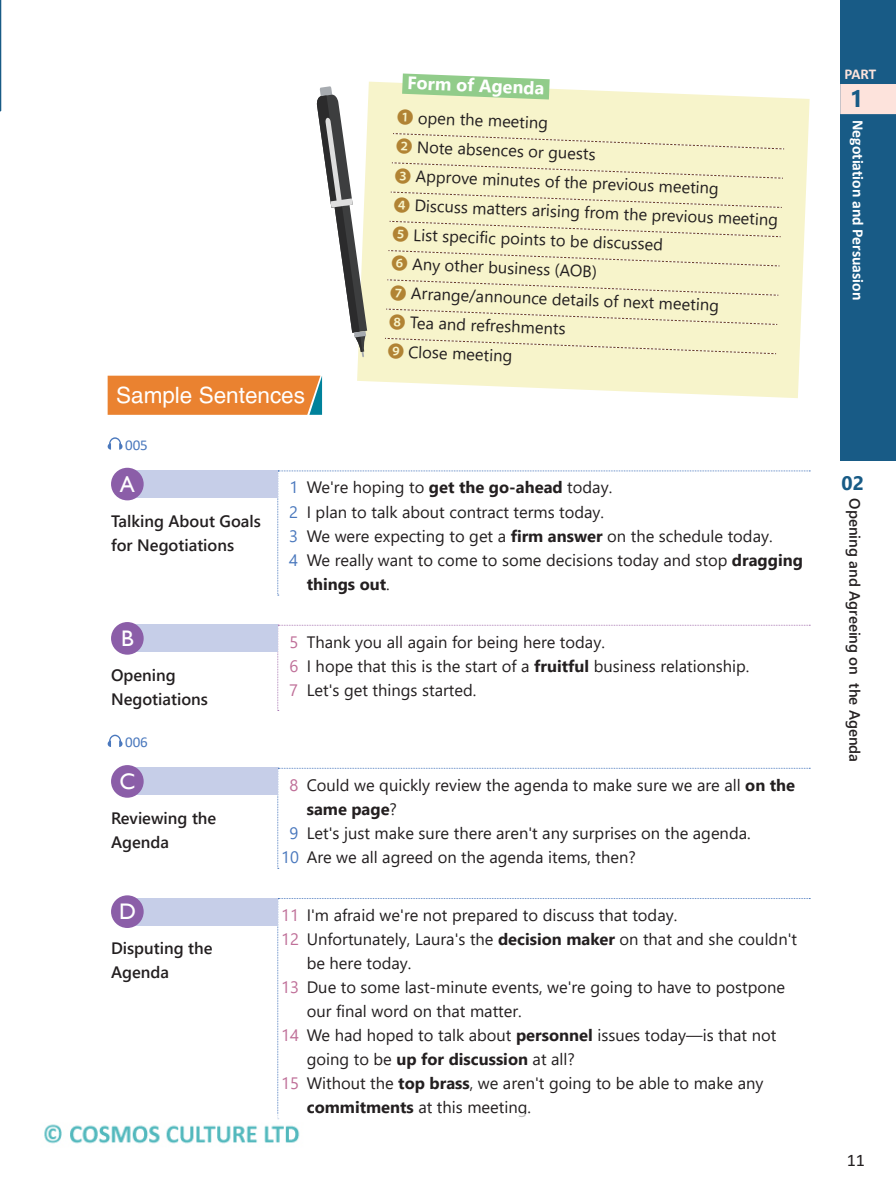
<style>
.page{position:relative;width:896px;height:1194px;background:#fff}
.page>*{position:absolute;margin:0;border:0;box-sizing:border-box;transform-origin:0 0}
.t1{font:700 23.7px "Segoe UI";color:#185b86}
.t2{font:22.5px "Helvetica LT";color:#fff}
.t3{font:22.5px "Gill Sans";color:#fff}
.t4{font:700 19.5px "Segoe UI";color:#185b86}
.t5{font:700 18px "Segoe UI";color:#fff}
.t6{font:18px "Calibri";color:#231f20}
.t7{font:16.5px/29.2px "Segoe UI";color:#231f20}
.t8{font:600 16.5px/24px "Segoe UI";color:#231f20}
.t9{font:700 16.5px "Segoe UI";color:#231f20}
.t10{font:700 15.75px "Calibri";color:#fff}
.t11{font:600 15px "Segoe UI";color:#231f20}
.t12{font:15px "Calibri";color:#4a78bd}
.t13{font:700 15px "Calibri";color:#fde3dc}
.s1{font-family:"Koz Go Pro";color:#b18334}
.s2{color:#4a78bd}
.s3{font-weight:700}
.s4{font-weight:400}
.s5{color:#bf6f98}
</style>
<div class="page">
<div style="left:840px;top:0;width:55px;height:460px;background:#185b86"></div>
<div style="left:840px;top:84px;width:55px;height:30px;background:#fde3dc"></div>
<svg style="left:108px;top:375px;width:214px;height:40px;background:#e48538"></svg>
<svg style="left:277px;top:470px;width:533px;height:125px"></svg>
<svg style="left:277px;top:767px;width:533px;height:101px"></svg>
<svg style="left:277px;top:898px;width:533px;height:215px"></svg>
<svg style="left:277px;top:624px;width:533px;height:87px"></svg>
<div style="left:126px;top:470px;width:151px;height:27px;background:#c6cee8"></div>
<div style="left:111px;top:467px;width:33px;height:33px;background:#8b5ea8;border-radius:50%"></div>
<div style="left:126px;top:624px;width:151px;height:27px;background:#c6cee8"></div>
<div style="left:111px;top:622px;width:33px;height:32px;background:#8b5ea8;border-radius:50%"></div>
<div style="left:126px;top:767px;width:151px;height:27px;background:#c6cee8"></div>
<div style="left:111px;top:765px;width:33px;height:32px;background:#8b5ea8;border-radius:50%"></div>
<div style="left:126px;top:897px;width:151px;height:28px;background:#c6cee8"></div>
<div style="left:111px;top:895px;width:33px;height:32px;background:#8b5ea8;border-radius:50%"></div>
<svg style="left:108px;top:437px;width:14px;height:12px"></svg>
<svg style="left:108px;top:734px;width:14px;height:12px"></svg>
<svg style="left:357px;top:82px;width:452px;height:316px;background:#f7f5d0"></svg>
<svg style="left:381px;top:73px;width:189px;height:37px;background:#cce4b6"></svg>
<svg style="left:392px;top:133px;width:392px;height:17px;background:#f2edc6"></svg>
<svg style="left:391px;top:162px;width:392px;height:17px;background:#f2edc6"></svg>
<svg style="left:390px;top:191px;width:392px;height:17px;background:#f2edc6"></svg>
<svg style="left:389px;top:220px;width:392px;height:17px;background:#f2edc6"></svg>
<svg style="left:387px;top:250px;width:393px;height:17px;background:#f2edc6"></svg>
<svg style="left:386px;top:279px;width:393px;height:17px;background:#f2edc6"></svg>
<svg style="left:385px;top:308px;width:393px;height:17px;background:#f2edc6"></svg>
<svg style="left:384px;top:337px;width:392px;height:17px;background:#f2edc6"></svg>
<svg style="left:316px;top:86px;width:51px;height:271px"></svg>
<svg style="left:0;top:0;width:2px;height:112px"></svg>
<img style="left:44px;top:1113px;width:256px;height:31px">
<h2 class="t2" style="left:116px;top:382px;width:190px">Sample Sentences</h2>
<p class="t12" style="left:125px;top:434px;width:24px">005</p>
<p class="t5" style="left:408px;top:66px;width:141px;rotate:2deg">Form of Agenda</p>
<p class="t7" style="left:396px;top:101px;width:387px;rotate:2deg"><span class="s1">❶</span> open the meeting<br><span class="s1">❷</span> Note absences or guests<br><span class="s1">❸</span> Approve minutes of the previous meeting<br><span class="s1">❹</span> Discuss matters arising from the previous meeting<br><span class="s1">❺</span> List specific points to be discussed<br><span class="s1">❻</span> Any other business (AOB)<br><span class="s1">❼</span> Arrange/announce details of next meeting<br><span class="s1">❽</span> Tea and refreshments<br><span class="s1">❾</span> Close meeting</p>
<h2 class="t3" style="left:120px;top:471px;width:17px">A</h2>
<p class="t8" style="left:111px;top:507px;width:151px">Talking About Goals for Negotiations</p>
<h2 class="t3" style="left:121px;top:625px;width:14px">B</h2>
<p class="t8" style="left:111px;top:661px;width:98px">Opening<br>Negotiations</p>
<p class="t12" style="left:125px;top:731px;width:24px">006</p>
<h2 class="t3" style="left:119px;top:768px;width:17px">C</h2>
<p class="t8" style="left:111px;top:804px;width:107px">Reviewing the<br>Agenda</p>
<h2 class="t3" style="left:119px;top:898px;width:18px">D</h2>
<p class="t8" style="left:111px;top:934px;width:103px">Disputing the<br>Agenda</p>
<p class="t7" style="left:289px;top:471px;width:324px"><span class="s2">1</span> We're hoping to <span class="s3">get the go-ahead</span> today.</p>
<p class="t7" style="left:289px;top:495px;width:316px"><span class="s2">2</span> I plan to talk about contract terms today.</p>
<p class="t7" style="left:289px;top:519px;width:485px"><span class="s2">3</span> We were expecting to get a <span class="s3">firm answer</span> on the schedule today.</p>
<p class="t7" style="left:289px;top:543px;width:515px"><span class="s2">4</span> We really want to come to some decisions today and stop <span class="s3">dragging</span></p>
<p class="t9" style="left:307px;top:568px;width:85px">things out<span class="s4">.</span></p>
<p class="t7" style="left:289px;top:628px;width:461px;line-height:24px"><span class="s5">5</span> Thank you all again for being here today.<br><span class="s5">6</span> I hope that this is the start of a <span class="s3">fruitful</span> business relationship.<br><span class="s5">7</span> Let's get things started.</p>
<p class="t7" style="left:289px;top:768px;width:507px"><span class="s5">8</span> Could we quickly review the agenda to make sure we are all <span class="s3">on the</span></p>
<p class="t9" style="left:307px;top:793px;width:92px">same page<span class="s4">?</span></p>
<p class="t7" style="left:289px;top:816px;width:463px"><span class="s2">9</span> Let's just make sure there aren't any surprises on the agenda.</p>
<p class="t7" style="left:281px;top:840px;width:356px"><span class="s2">10</span> Are we all agreed on the agenda items, then?</p>
<p class="t7" style="left:281px;top:898px;width:397px"><span class="s5">11</span> I'm afraid we're not prepared to discuss that today.</p>
<p class="t7" style="left:281px;top:922px;width:517px"><span class="s5">12</span> Unfortunately, Laura's the <span class="s3">decision maker</span> on that and she couldn't</p>
<p class="t7" style="left:307px;top:946px;width:106px">be here today.</p>
<p class="t7" style="left:281px;top:970px;width:505px"><span class="s5">13</span> Due to some last-minute events, we're going to have to postpone</p>
<p class="t7" style="left:307px;top:994px;width:216px">our final word on that matter.</p>
<p class="t7" style="left:281px;top:1018px;width:496px"><span class="s5">14</span> We had hoped to talk about <span class="s3">personnel</span> issues today—is that not</p>
<p class="t7" style="left:307px;top:1042px;width:270px">going to be <span class="s3">up for discussion</span> at all?</p>
<p class="t7" style="left:281px;top:1067px;width:483px"><span class="s5">15</span> Without the <span class="s3">top brass</span>, we aren't going to be able to make any</p>
<p class="t7" style="left:307px;top:1091px;width:226px"><span class="s3">commitments</span> at this meeting.</p>
<p class="t13" style="left:844px;top:64px;width:33px">Part</p>
<h1 class="t1" style="left:849px;top:76px;width:15px">1</h1>
<p class="t10" style="left:869px;top:120px;width:182px;rotate:90deg">Negotiation and Persuasion</p>
<p class="t4" style="left:841px;top:465px;width:24px">02</p>
<p class="t11" style="left:869px;top:498px;width:265px;rotate:90deg">Opening and Agreeing on the Agenda</p>
<p class="t6" style="left:846px;top:1147px;width:20px">11</p>
</div>
